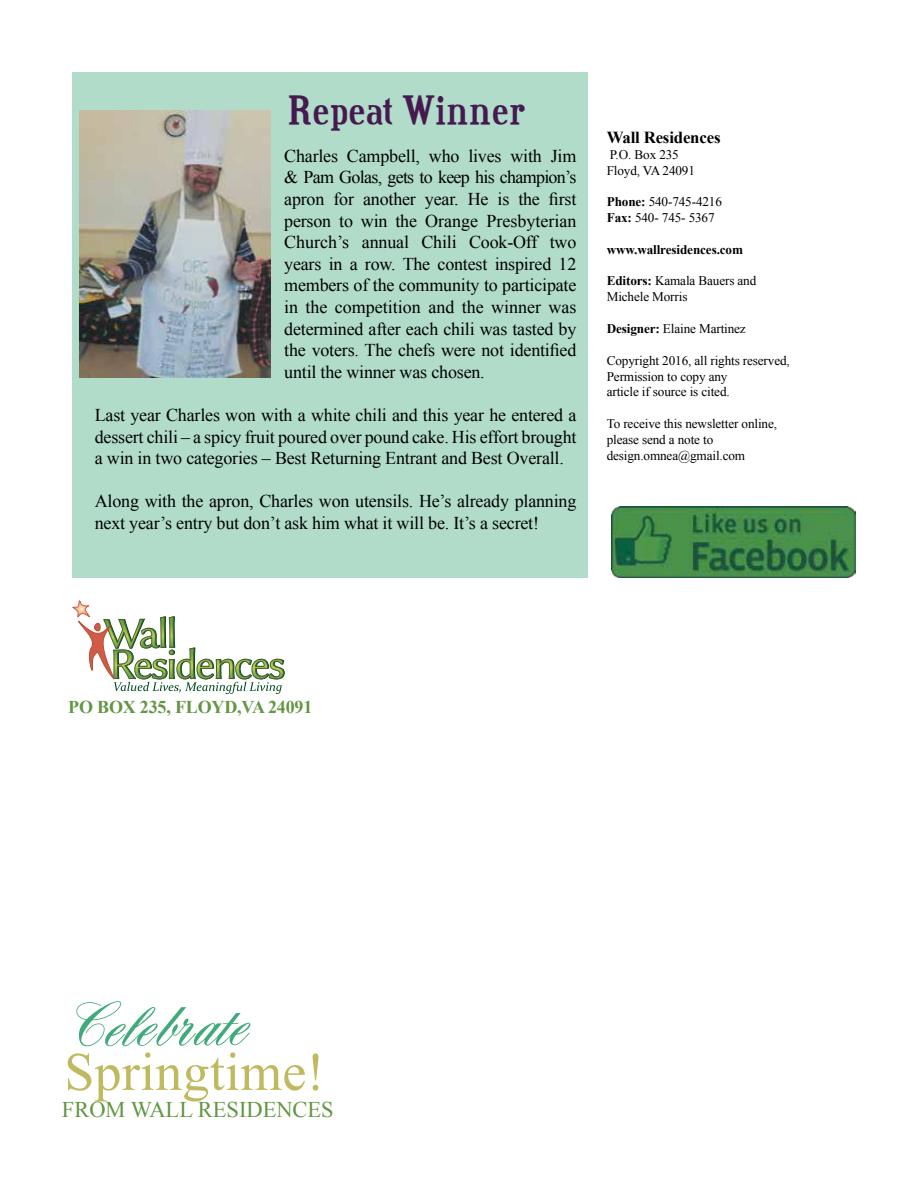
<style>
.page{position:relative;width:918px;height:1188px;background:#fff}
.page>*{position:absolute;margin:0;border:0;box-sizing:border-box;transform-origin:0 0}
.t1{font:67.5px "Aerolite C Ptwo";color:#41aa7c}
.t2{font:53.85px "Times New Roman";letter-spacing:.005em;color:#bfba5f}
.t3{font:700 39px "Credit Valley";letter-spacing:-.01em;color:#461a51}
.t4{font:22.5px "Times New Roman";color:#629643}
.t5{font:18px/21.6px "Times New Roman";letter-spacing:-.01em;color:#000;text-align:justify}
.t6{font:700 18px "Times New Roman";letter-spacing:-.01em;color:#629643}
.t7{font:700 16.8px "Times New Roman";letter-spacing:-.01em;color:#000}
.t8{font:13.2px/15.9px "Times New Roman";letter-spacing:-.01em;color:#000}
.t9{font:700 13.2px "Times New Roman";letter-spacing:-.01em;color:#000}
.s1{font-weight:700}
</style>
<div class="page">
<div style="left:72px;top:73px;width:516px;height:505px;background:#b1dcc9"></div>
<img style="left:611px;top:507px;width:245px;height:71px">
<svg style="left:72px;top:600px;width:213px;height:94px"></svg>
<img style="left:80px;top:111px;width:191px;height:266px">
<h3 class="t3" style="left:288px;top:88px;width:240px">Repeat Winner</h3>
<p class="t5" style="left:284px;top:145px;width:294px">Charles Campbell, who lives with Jim &amp; Pam Golas, gets to keep his champion’s apron for another year. He is the first person to win the Orange Presbyterian Church’s annual Chili Cook-Off two years in a row. The contest inspired 12 members of the community to participate in the competition and the winner was determined after each chili was tasted by the voters. The chefs were not identified until the winner was chosen.</p>
<p class="t5" style="left:95px;top:404px;width:483px">Last year Charles won with a white chili and this year he entered a dessert chili – a spicy fruit poured over pound cake. His effort brought a win in two categories – Best Returning Entrant and Best Overall.</p>
<p class="t5" style="left:95px;top:490px;width:483px">Along with the apron, Charles won utensils. He’s already planning next year’s entry but don’t ask him what it will be. It’s a secret!</p>
<p class="t7" style="left:607px;top:126px;width:115px">Wall Residences</p>
<p class="t8" style="left:607px;top:146px;width:90px">P.O. Box 235<br>Floyd, VA 24091</p>
<p class="t8" style="left:607px;top:194px;width:117px"><span class="s1">Phone:</span> 540-745-4216<br><span class="s1">Fax:</span> 540- 745- 5367</p>
<p class="t9" style="left:607px;top:240px;width:138px">www.wallresidences.com</p>
<p class="t8" style="left:607px;top:273px;width:151px"><span class="s1">Editors:</span> Kamala Bauers and<br>Michele Morris</p>
<p class="t8" style="left:607px;top:320px;width:141px"><span class="s1">Designer:</span> Elaine Martinez</p>
<p class="t8" style="left:607px;top:352px;width:185px">Copyright 2016, all rights reserved,<br>Permission to copy any<br>article if source is cited.</p>
<p class="t8" style="left:607px;top:415px;width:172px">To receive this newsletter online, please send a note to design.omnea@gmail.com</p>
<p class="t6" style="left:68px;top:694px;width:246px">PO BOX 235, FLOYD,VA 24091</p>
<h1 class="t1" style="left:67px;top:994px;width:181px;rotate:-1deg">Celebrate</h1>
<h2 class="t2" style="left:64px;top:1036px;width:262px">Springtime!</h2>
<p class="t4" style="left:62px;top:1095px;width:273px">FROM WALL RESIDENCES</p>
</div>
